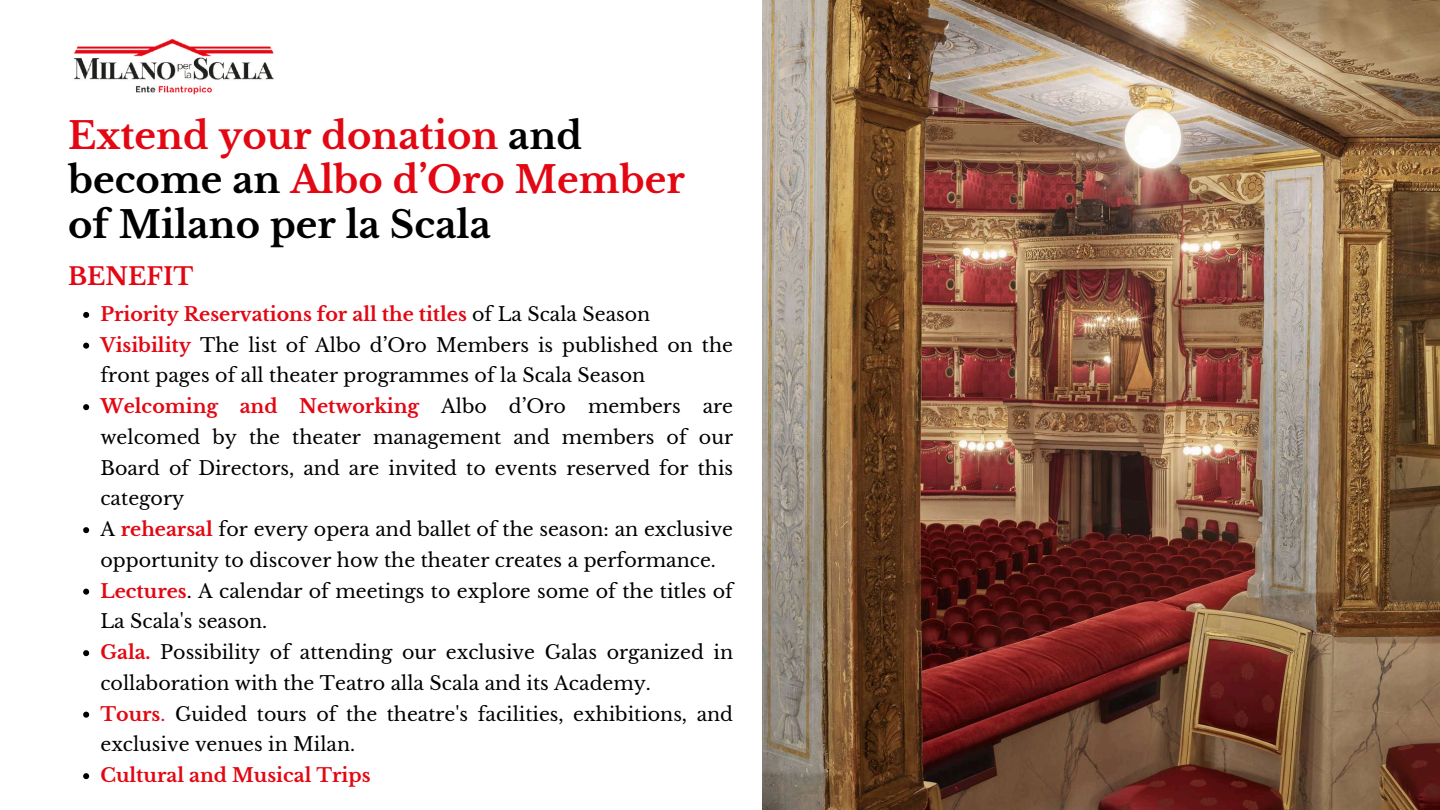
<style>
.page{position:relative;width:1440px;height:810px;background:#fff}
.page>*{position:absolute;margin:0;border:0;box-sizing:border-box;transform-origin:0 0}
.t1{font:700 37px/44.2px "Libre Baskerville";color:#e30713}
.t2{font:700 24px "Libre Baskerville";color:#e30713}
.t3{font:19px/30.8px "Libre Baskerville";color:#000}
.t4{font:700 19px "Libre Baskerville";color:#e30713}
.s1{color:#000}
.s2{font-weight:700;color:#e30713}
.s3{color:#e30713}
</style>
<div class="page">
<img style="left:73px;top:38px;width:201px;height:57px">
<svg style="left:83px;top:312px;width:6px;height:6px"></svg>
<svg style="left:83px;top:343px;width:6px;height:6px"></svg>
<svg style="left:83px;top:404px;width:6px;height:6px"></svg>
<svg style="left:83px;top:527px;width:6px;height:6px"></svg>
<svg style="left:83px;top:589px;width:6px;height:6px"></svg>
<svg style="left:83px;top:650px;width:6px;height:6px"></svg>
<svg style="left:83px;top:712px;width:6px;height:6px"></svg>
<svg style="left:83px;top:773px;width:6px;height:6px"></svg>
<img style="left:763px;top:0;width:677px;height:810px">
<h1 class="t1" style="left:68px;top:114px;width:618px">Extend your donation <span class="s1">and become an</span> Albo d’Oro Member <span class="s1">of Milano per la Scala</span></h1>
<p class="t2" style="left:68px;top:261px;width:127px">BENEFIT</p>
<p class="t3" style="left:100px;top:299px;width:634px"><span class="s2">Priority Reservations for all the titles</span> of La Scala Season <span class="s2">Visibility</span> The list of Albo d’Oro Members is published on the front pages of all theater programmes of la Scala Season <span class="s2">Welcoming and Networking</span> Albo d’Oro members are welcomed by the theater management and members of our Board of Directors, and are invited to events reserved for this category<br>A <span class="s2">rehearsal</span> for every opera and ballet of the season: an exclusive opportunity to discover how the theater creates a performance.<br><span class="s2">Lectures</span>. A calendar of meetings to explore some of the titles of La Scala's season.<br><span class="s2">Gala.</span> Possibility of attending our exclusive Galas organized in collaboration with the Teatro alla Scala and its Academy.<br><span class="s2">Tours</span><span class="s3">.</span> Guided tours of the theatre's facilities, exhibitions, and exclusive venues in Milan.</p>
<p class="t4" style="left:100px;top:764px;width:272px">Cultural and Musical Trips</p>
</div>
